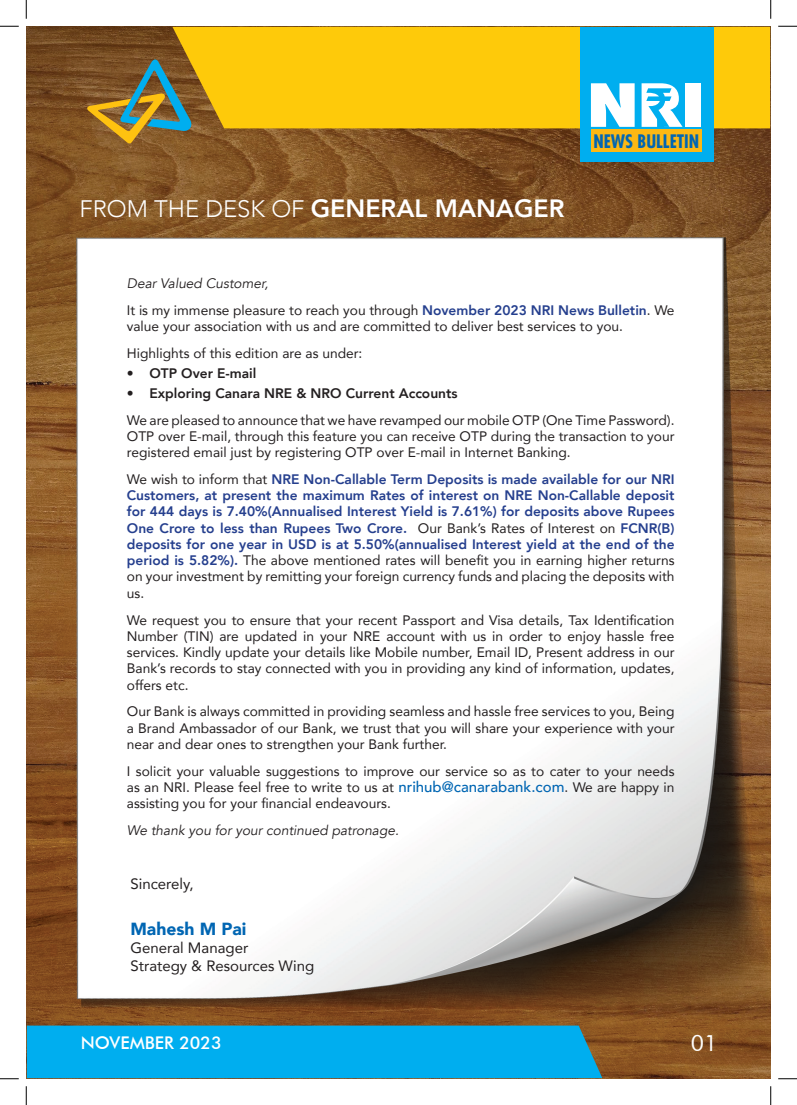
<style>
.page{position:relative;width:797px;height:1105px;background:#fff}
.page>*{position:absolute;margin:0;border:0;box-sizing:border-box;transform-origin:0 0}
.t1{font:800 57.75px "Futura Std";color:#fff}
.t2{font:800 25px "Avenir";color:#fff}
.t3{font:22.5px "Futura BT";color:#fff}
.t4{font:700 condensed 18.12px "Futura Std";color:#0166b3}
.t5{font:500 17.5px "Futura BT";color:#fff}
.t6{font:900 17.5px "Avenir";color:#0166b3}
.t7{font:15px "Avenir";color:#231f20}
.t8{font:13.75px/16.2px "Avenir";color:#231f20;text-align:justify}
.t9{font:800 13.75px/16.2px "Avenir";color:#253f8e;text-align:justify}
.t10{font:italic 13.75px "Avenir";color:#231f20}
.t11{font:800 13.75px "Avenir";color:#231f20}
.s1{font-weight:300;font-size:23.88px}
.s2{font-weight:800;color:#253f8e}
.s3{font-weight:400;color:#231f20}
.s4{font-weight:500;font-size:15px;color:#0166b3}
</style>
<div class="page">
<img style="left:26px;top:26px;width:744px;height:1053px">
<div style="left:172px;top:27px;width:598px;height:101px;background:#feca0a"></div>
<svg style="left:86px;top:59px;width:105px;height:85px;background:#7c7044"></svg>
<div style="left:580px;top:27px;width:133px;height:135px;background:#00aeef"></div>
<svg style="left:650px;top:93px;width:19px;height:13px"></svg>
<div style="left:591px;top:129px;width:110px;height:23px;background:#fcb814"></div>
<div style="left:27px;top:1025px;width:575px;height:53px;background:#00aeef"></div>
<svg style="left:0;top:25px;width:19px;height:2px"></svg>
<svg style="left:778px;top:25px;width:19px;height:2px"></svg>
<svg style="left:0;top:1078px;width:19px;height:1px"></svg>
<svg style="left:778px;top:1078px;width:19px;height:1px"></svg>
<svg style="left:25px;top:0;width:2px;height:19px"></svg>
<svg style="left:25px;top:1086px;width:2px;height:19px"></svg>
<svg style="left:770px;top:0;width:1px;height:19px"></svg>
<svg style="left:770px;top:1086px;width:1px;height:19px"></svg>
<p class="t2" style="left:79px;top:189px;width:486px"><span class="s1">FROM THE DESK OF</span> GENERAL MANAGER</p>
<p class="t1" style="left:587px;top:69px;width:119px">NRI</p>
<p class="t4" style="left:593px;top:130px;width:107px">NEWS BULLETIN</p>
<p class="t10" style="left:127px;top:275px;width:143px">Dear Valued Customer,</p>
<p class="t8" style="left:127px;top:302px;width:549px">It is my immense pleasure to reach you through <span class="s2">November 2023 NRI News Bulletin</span>. We value your association with us and are committed to deliver best services to you.</p>
<p class="t8" style="left:127px;top:345px;width:237px">Highlights of this edition are as under:</p>
<p class="t11" style="left:127px;top:362px;width:131px">• OTP Over E-mail</p>
<p class="t11" style="left:127px;top:382px;width:332px">• Exploring Canara NRE &amp; NRO Current Accounts</p>
<p class="t8" style="left:127px;top:411px;width:549px">We are pleased to announce that we have revamped our mobile OTP (One Time Password).<br>OTP over E-mail, through this feature you can receive OTP during the transaction to your registered email just by registering OTP over E-mail in Internet Banking.</p>
<p class="t9" style="left:127px;top:471px;width:549px"><span class="s3">We wish to inform that</span> NRE Non-Callable Term Deposits is made available for our NRI Customers, at present the maximum Rates of interest on NRE Non-Callable deposit for 444 days is 7.40%(Annualised Interest Yield is 7.61%) for deposits above Rupees One Crore to less than Rupees Two Crore. <span class="s3">Our Bank’s Rates of Interest on</span> FCNR(B) deposits for one year in USD is at 5.50%(annualised Interest yield at the end of the period is 5.82%). <span class="s3">The above mentioned rates will benefit you in earning higher returns on your investment by remitting your foreign currency funds and placing the deposits with us.</span></p>
<p class="t8" style="left:127px;top:611px;width:549px">We request you to ensure that your recent Passport and Visa details, Tax Identification Number (TIN) are updated in your NRE account with us in order to enjoy hassle free services. Kindly update your details like Mobile number, Email ID, Present address in our Bank’s records to stay connected with you in providing any kind of information, updates, offers etc.</p>
<p class="t8" style="left:127px;top:703px;width:549px">Our Bank is always committed in providing seamless and hassle free services to you, Being a Brand Ambassador of our Bank, we trust that you will share your experience with your near and dear ones to strengthen your Bank further.</p>
<p class="t8" style="left:127px;top:762px;width:549px">I solicit your valuable suggestions to improve our service so as to cater to your needs as an NRI. Please feel free to write to us at <span class="s4">nrihub@canarabank.com</span>. We are happy in assisting you for your financial endeavours.</p>
<p class="t10" style="left:127px;top:822px;width:273px">We thank you for your continued patronage.</p>
<p class="t7" style="left:130px;top:872px;width:65px">Sincerely,</p>
<p class="t6" style="left:130px;top:914px;width:118px">Mahesh M Pai</p>
<p class="t7" style="left:130px;top:936px;width:119px">General Manager</p>
<p class="t7" style="left:130px;top:954px;width:185px">Strategy &amp; Resources Wing</p>
<p class="t5" style="left:81px;top:1032px;width:142px">NOVEMBER 2023</p>
<p class="t3" style="left:691px;top:1029px;width:28px">01</p>
</div>
